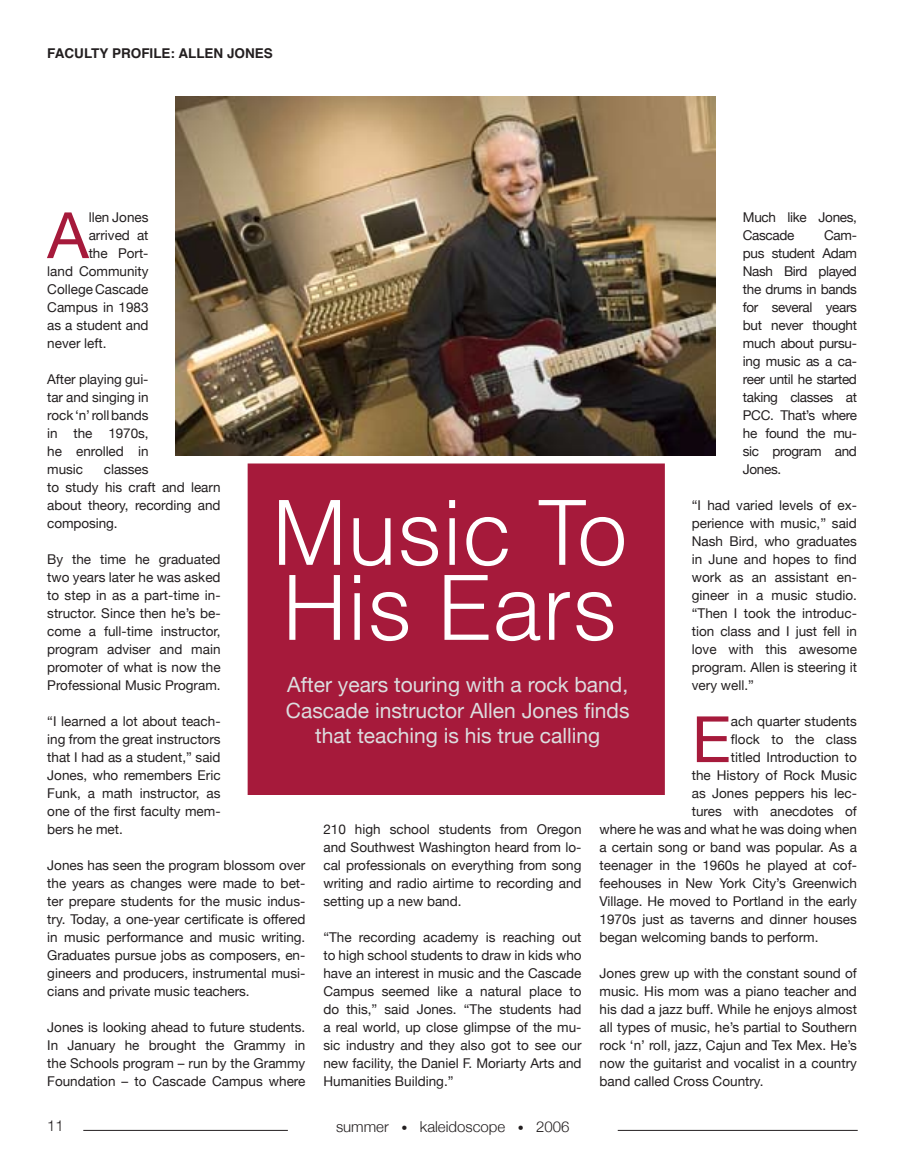
<style>
.page{position:relative;width:905px;height:1161px;background:#fff}
.page>*{position:absolute;margin:0;border:0;box-sizing:border-box;transform-origin:0 0}
.t1{font:300 90px/75px "Helvetica LT Std";color:#fff}
.t2{font:63.9px "Helvetica Neue";color:#a61a3b}
.t3{font:21px/25.2px "Helvetica Neue";color:#dcdddf;text-align:center}
.t4{font:300 15px "Helvetica Neue";color:#231f20}
.t5{font:13.5px/18px "Helvetica Neue";color:#231f20;text-align:justify}
.t6{font:700 13.5px "Helvetica";color:#231f20}
.t7{font:13.5px/18px "Helvetica Neue";letter-spacing:-.025em;color:#231f20}
.s1{font-size:12px}
</style>
<div class="page">
<img style="left:176px;top:96px;width:539px;height:360px">
<div style="left:249px;top:465px;width:414px;height:329px;background:#a61a3b"></div>
<div style="left:248px;top:464px;width:416px;height:331px;border:3px solid #a61a3b"></div>
<hr style="left:83px;top:1130px;width:205px;height:1px;background:#231f20">
<hr style="left:617px;top:1130px;width:240px;height:1px;background:#231f20">
<p class="t6" style="left:47px;top:41px;width:83px">FACULTY PROFILE</p>
<p class="t6" style="left:171px;top:41px;width:18px">: ALLEN</p>
<p class="t6" style="left:227px;top:41px;width:18px">JONES</p>
<h2 class="t2" style="left:47px;top:197px;width:43px">A</h2>
<p class="t5" style="left:89px;top:208px;width:61px">llen Jones</p>
<p class="t7" style="left:742px;top:208px;width:116px">Much like Jones,<br>Cascade</p>
<p class="t5" style="left:742px;top:226px;width:116px;text-indent:81px">Cam&shy;pus student Adam Nash Bird played the drums in bands for several years but never thought much about pursu&shy;ing music as a ca&shy;reer until he started taking classes at PCC. That’s where he found the mu&shy;sic program and Jones.</p>
<p class="t5" style="left:692px;top:496px;width:167px">“I had varied levels of ex&shy;perience with music,” said Nash Bird, who graduates in June and hopes to find work as an assistant en&shy;gineer in a music studio. “Then I took the introduc&shy;tion class and I just fell in love with this awesome program. Allen is steering it very well.”</p>
<h2 class="t2" style="left:692px;top:701px;width:41px">E</h2>
<p class="t5" style="left:731px;top:712px;width:127px">ach quarter students</p>
<p class="t5" style="left:89px;top:226px;width:61px">arrived at</p>
<p class="t5" style="left:89px;top:244px;width:61px">the Port-</p>
<p class="t5" style="left:47px;top:262px;width:103px">land Community</p>
<p class="t5" style="left:47px;top:280px;width:103px">College Cascade</p>
<p class="t5" style="left:47px;top:298px;width:103px">Campus in 1983</p>
<p class="t5" style="left:47px;top:316px;width:103px">as a student and</p>
<p class="t5" style="left:47px;top:334px;width:61px">never left.</p>
<p class="t5" style="left:47px;top:370px;width:103px">After playing gui&shy;tar and singing in rock ‘n’ roll bands in the 1970s, he enrolled in music</p>
<p class="t5" style="left:47px;top:460px;width:175px;text-align:left;text-indent:57px">classes<br>to study his craft and learn about theory, recording and composing.</p>
<p class="t5" style="left:47px;top:550px;width:175px">By the time he graduated two years later he was asked to step in as a part-time in&shy;structor. Since then he’s be&shy;come a full-time instructor, program adviser and main promoter of what is now the Professional Music Program.</p>
<p class="t5" style="left:47px;top:712px;width:175px">“I learned a lot about teach&shy;ing from the great instructors that I had as a student,” said Jones, who remembers Eric Funk, a math instructor, as one of the first faculty mem&shy;bers he met.</p>
<p class="t5" style="left:47px;top:856px;width:260px">Jones has seen the program blossom over the years as changes were made to bet&shy;ter prepare students for the music indus&shy;try. Today, a one-year certificate is offered in music performance and music writing.<br>Graduates pursue jobs as composers, en&shy;gineers and producers, instrumental musi&shy;cians and private music teachers.</p>
<p class="t5" style="left:47px;top:1018px;width:260px">Jones is looking ahead to future students.<br>In January he brought the Grammy in the Schools program – run by the Grammy Foundation – to Cascade Campus where</p>
<h1 class="t1" style="left:272px;top:495px;width:357px">Music To<br>His Ears</h1>
<h3 class="t3" style="left:286px;top:672px;width:345px">After years touring with a rock band,<br>Cascade instructor Allen Jones finds that teaching is his true calling</h3>
<p class="t5" style="left:731px;top:730px;width:127px">flock to the class</p>
<p class="t5" style="left:731px;top:748px;width:127px">titled Introduction to</p>
<p class="t5" style="left:692px;top:766px;width:166px">the History of Rock Music</p>
<p class="t5" style="left:692px;top:784px;width:166px">as Jones peppers his lec-</p>
<p class="t5" style="left:692px;top:802px;width:166px">tures with anecdotes of</p>
<p class="t5" style="left:599px;top:820px;width:259px">where he was and what he was doing when</p>
<p class="t5" style="left:599px;top:838px;width:259px">a certain song or band was popular. As a</p>
<p class="t5" style="left:599px;top:856px;width:259px">teenager in the 1960s he played at cof-</p>
<p class="t5" style="left:599px;top:874px;width:259px">feehouses in New York City’s Greenwich</p>
<p class="t5" style="left:599px;top:892px;width:259px">Village. He moved to Portland in the early</p>
<p class="t5" style="left:599px;top:910px;width:259px">1970s just as taverns and dinner houses</p>
<p class="t5" style="left:599px;top:928px;width:220px">began welcoming bands to perform.</p>
<p class="t5" style="left:599px;top:964px;width:259px">Jones grew up with the constant sound of music. His mom was a piano teacher and his dad a jazz buff. While he enjoys almost all types of music, he’s partial to Southern rock ‘n’ roll, jazz, Cajun and Tex Mex. He’s now the guitarist and vocalist in a country band called Cross Country.</p>
<p class="t5" style="left:323px;top:820px;width:260px">210 high school students from Oregon and Southwest Washington heard from lo&shy;cal professionals on everything from song writing and radio airtime to recording and setting up a new band.</p>
<p class="t5" style="left:323px;top:928px;width:260px">“The recording academy is reaching out to high school students to draw in kids who have an interest in music and the Cascade Campus seemed like a natural place to do this,” said Jones. “The students had a real world, up close glimpse of the mu&shy;sic industry and they also got to see our new facility, the Daniel F. Moriarty Arts and Humanities Building.”</p>
<p class="t4" style="left:47px;top:1117px;width:18px">11</p>
<p class="t4" style="left:336px;top:1117px;width:235px">summer <span class="s1">•</span> kaleidoscope <span class="s1">•</span> 2006</p>
</div>
